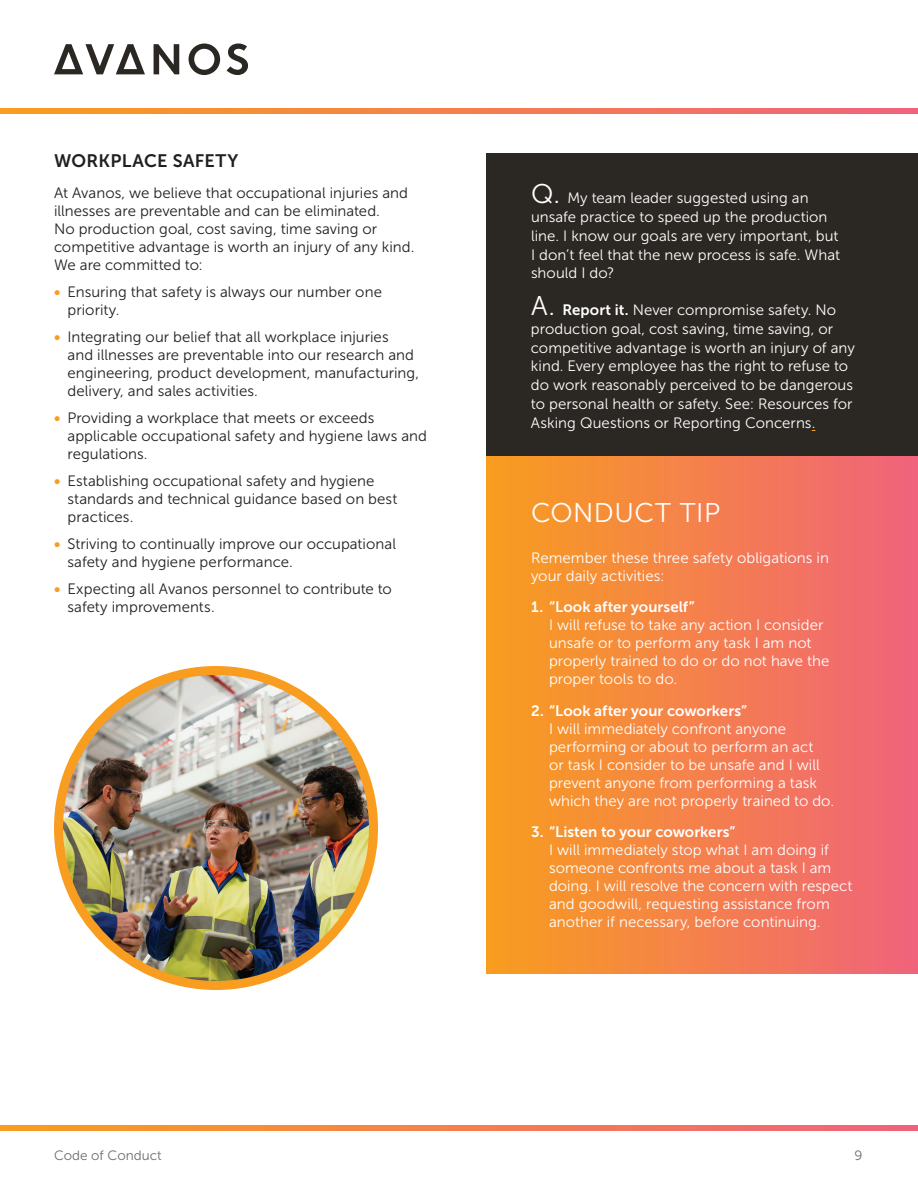
<style>
.page{position:relative;width:918px;height:1188px;background:#fff}
.page>*{position:absolute;margin:0;border:0;box-sizing:border-box;transform-origin:0 0}
.t1{font:27px "Museo Sans 300";letter-spacing:.02em;color:#fff}
.t2{font:18px "Museo Sans 700";letter-spacing:.015em;color:#231f20}
.t3{font:15px/18px "Museo Sans 300";letter-spacing:.005em;color:#fff}
.t4{font:15px/18px "Museo Sans 300";letter-spacing:.005em;color:#231f20}
.t5{font:15px "Museo Sans 700";letter-spacing:.005em;color:#fff}
.t6{font:13.5px "Museo Sans 300";color:#6c6d70}
.s1{font-family:"Museo Sans 700";color:#f89d20}
.s2{font-size:27px}
.s3{font-family:"Museo Sans 700"}
</style>
<div class="page">
<svg style="left:0;top:108px;width:918px;height:6px;background:#f4804c"></svg>
<svg style="left:0;top:1125px;width:918px;height:6px;background:#f4804c"></svg>
<svg style="left:54px;top:44px;width:91px;height:30px"></svg>
<svg style="left:154px;top:44px;width:25px;height:30px"></svg>
<svg style="left:189px;top:44px;width:31px;height:31px"></svg>
<svg style="left:227px;top:43px;width:21px;height:32px"></svg>
<div style="left:486px;top:456px;width:432px;height:518px;background:linear-gradient(to right,#f89e1d,#f0637c)"></div>
<div style="left:486px;top:153px;width:432px;height:302px;background:#2b2824"></div>
<img style="left:58px;top:670px;width:316px;height:316px;border-radius:157px">
<div style="left:54px;top:666px;width:324px;height:324px;border:9px solid #f89d20;border-radius:50%"></div>
<p class="t2" style="left:54px;top:150px;width:186px">WORKPLACE SAFETY</p>
<p class="t4" style="left:54px;top:184px;width:362px">At Avanos, we believe that occupational injuries and illnesses are preventable and can be eliminated.<br>No production goal, cost saving, time saving or competitive advantage is worth an injury of any kind.<br>We are committed to:</p>
<p class="t4" style="left:68px;top:283px;width:316px;text-indent:-14px"><span class="s1">•</span> Ensuring that safety is always our number one priority.</p>
<p class="t4" style="left:68px;top:328px;width:353px;text-indent:-14px"><span class="s1">•</span> Integrating our belief that all workplace injuries<br>and illnesses are preventable into our research and engineering, product development, manufacturing, delivery, and sales activities.</p>
<p class="t4" style="left:68px;top:409px;width:361px;text-indent:-14px"><span class="s1">•</span> Providing a workplace that meets or exceeds applicable occupational safety and hygiene laws and regulations.</p>
<p class="t4" style="left:68px;top:472px;width:331px;text-indent:-14px"><span class="s1">•</span> Establishing occupational safety and hygiene standards and technical guidance based on best practices.</p>
<p class="t4" style="left:68px;top:535px;width:330px;text-indent:-14px"><span class="s1">•</span> Striving to continually improve our occupational safety and hygiene performance.</p>
<p class="t4" style="left:68px;top:580px;width:326px;text-indent:-14px"><span class="s1">•</span> Expecting all Avanos personnel to contribute to safety improvements.</p>
<p class="t3" style="left:531px;top:189px;width:311px;line-height:18.8px"><span class="s2">Q.</span> My team leader suggested using an unsafe practice to speed up the production line. I know our goals are very important, but I don’t feel that the new process is safe. What should I do?</p>
<p class="t3" style="left:531px;top:301px;width:325px;line-height:18.8px"><span class="s2">A.</span> <span class="s3">Report it.</span> Never compromise safety. No production goal, cost saving, time saving, or competitive advantage is worth an injury of any kind. Every employee has the right to refuse to do work reasonably perceived to be dangerous to personal health or safety. See: Resources for Asking Questions or Reporting Concerns.</p>
<h1 class="t1" style="left:531px;top:498px;width:191px">CONDUCT TIP</h1>
<p class="t3" style="left:531px;top:548px;width:299px">Remember these three safety obligations in your daily activities:</p>
<p class="t5" style="left:531px;top:598px;width:165px">1. “Look after yourself”</p>
<p class="t3" style="left:549px;top:616px;width:282px">I will refuse to take any action I consider unsafe or to perform any task I am not properly trained to do or do not have the proper tools to do.</p>
<p class="t5" style="left:531px;top:702px;width:218px">2. “Look after your coworkers”</p>
<p class="t3" style="left:549px;top:719px;width:287px">I will immediately confront anyone performing or about to perform an act<br>or task I consider to be unsafe and I will prevent anyone from performing a task which they are not properly trained to do.</p>
<p class="t5" style="left:531px;top:823px;width:206px">3. “Listen to your coworkers”</p>
<p class="t3" style="left:549px;top:841px;width:305px">I will immediately stop what I am doing if someone confronts me about a task I am doing. I will resolve the concern with respect and goodwill, requesting assistance from another if necessary, before continuing.</p>
<p class="t6" style="left:54px;top:1148px;width:109px">Code of Conduct</p>
<p class="t6" style="left:854px;top:1148px;width:10px">9</p>
</div>
